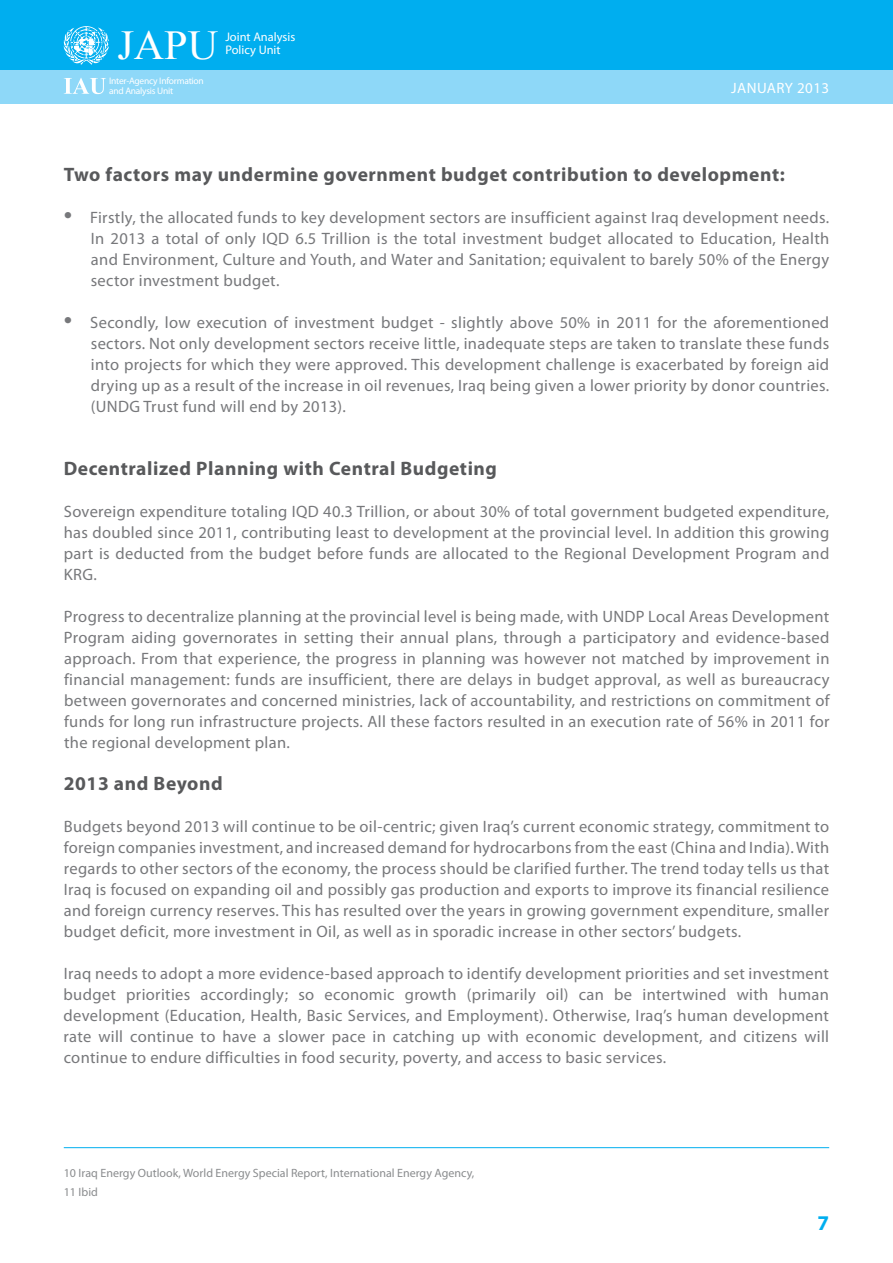
<style>
.page{position:relative;width:893px;height:1263px;background:#fff}
.page>*{position:absolute;margin:0;border:0;box-sizing:border-box;transform-origin:0 0}
.t1{font:42.15px "Mongolian Baiti";color:#fff}
.t2{font:30px "Myriad Pro";color:#77787b}
.t3{font:700 21px "Myriad Pro";color:#00aeef}
.t4{font:700 19.5px "Myriad Pro";letter-spacing:.03em;color:#58595b}
.t5{font:16.5px/21px "Myriad Pro";letter-spacing:.02em;color:#77787b;text-align:justify}
.t6{font:15px "Myriad Pro";letter-spacing:.03em;color:#fff}
.t7{font:12.45px "Myriad Pro";color:#fff}
.t8{font:12px/18.6px "Myriad Pro";color:#8a8c8e}
.t9{font:9.45px "Myriad Pro";letter-spacing:-.025em;color:#fff}
</style>
<div class="page">
<div style="left:0;top:0;width:893px;height:70px;background:#00aeef"></div>
<div style="left:0;top:70px;width:893px;height:33px;background:#8ed8f8"></div>
<svg style="left:64px;top:26px;width:45px;height:39px"></svg>
<svg style="left:64px;top:78px;width:42px;height:16px"></svg>
<hr style="left:64px;top:1147px;width:765px;height:1px;background:#00aeef">
<h1 class="t1" style="left:117px;top:22px;width:102px">JAPU</h1>
<p class="t7" style="left:225px;top:29px;width:71px">Joint Analysis</p>
<p class="t7" style="left:225px;top:42px;width:57px">Policy Unit</p>
<p class="t9" style="left:109px;top:75px;width:96px">Inter-Agency Information</p>
<p class="t9" style="left:109px;top:85px;width:66px">and Analysis Unit</p>
<p class="t6" style="left:731px;top:79px;width:99px">JANUARY 2013</p>
<p class="t4" style="left:64px;top:161px;width:722px">Two factors may undermine government budget contribution to development:</p>
<p class="t5" style="left:90px;top:206px;width:741px">Firstly, the allocated funds to key development sectors are insufficient against Iraq development needs.</p>
<h2 class="t2" style="left:64px;top:194px;width:10px">•</h2>
<h2 class="t2" style="left:64px;top:299px;width:10px">•</h2>
<p class="t5" style="left:91px;top:227px;width:740px">In 2013 a total of only IQD 6.5 Trillion is the total investment budget allocated to Education, Health and Environment, Culture and Youth, and Water and Sanitation; equivalent to barely 50% of the Energy sector investment budget.</p>
<p class="t5" style="left:90px;top:311px;width:740px">Secondly, low execution of investment budget - slightly above 50% in 2011 for the aforementioned</p>
<p class="t5" style="left:91px;top:332px;width:740px">sectors. Not only development sectors receive little, inadequate steps are taken to translate these funds into projects for which they were approved. This development challenge is exacerbated by foreign aid drying up as a result of the increase in oil revenues, Iraq being given a lower priority by donor countries. (UNDG Trust fund will end by 2013 .(</p>
<p class="t4" style="left:64px;top:455px;width:435px">Decentralized Planning with Central Budgeting</p>
<p class="t5" style="left:64px;top:500px;width:767px">Sovereign expenditure totaling IQD 40.3 Trillion, or about 30% of total government budgeted expenditure, has doubled since 2011, contributing least to development at the provincial level. In addition this growing part is deducted from the budget before funds are allocated to the Regional Development Program and KRG.</p>
<p class="t5" style="left:64px;top:605px;width:767px">Progress to decentralize planning at the provincial level is being made, with UNDP Local Areas Development Program aiding governorates in setting their annual plans, through a participatory and evidence-based approach. From that experience, the progress in planning was however not matched by improvement in financial management: funds are insufficient, there are delays in budget approval, as well as bureaucracy between governorates and concerned ministries, lack of accountability, and restrictions on commitment of funds for long run infrastructure projects. All these factors resulted in an execution rate of 56% in 2011 for the regional development plan.</p>
<p class="t4" style="left:64px;top:770px;width:160px">2013 and Beyond</p>
<p class="t5" style="left:64px;top:815px;width:767px">Budgets beyond 2013 will continue to be oil-centric; given Iraq s’ current economic strategy, commitment to foreign companies investment, and increased demand for hydrocarbons from the east (China and India .) With regards to other sectors of the economy, the process should be clarified further. The trend today tells us that Iraq is focused on expanding oil and possibly gas production and exports to improve its financial resilience and foreign currency reserves. This has resulted over the years in growing government expenditure, smaller budget deficit, more investment in Oil, as well as in sporadic increase in other sectors’ budgets.</p>
<p class="t5" style="left:64px;top:963px;width:767px;text-align:right">Iraq needs to adopt a more evidence-based approach to identify development priorities and set investment human</p>
<p class="t5" style="left:64px;top:984px;width:767px;text-align:left">budget<br>development (Education, Health, Basic Services, and Employment .) Otherwise, Iraq s’ human development rate will continue to have a slower pace in catching up with economic development, and citizens will continue to endure difficulties in food security, poverty, and access to basic services.</p>
<p class="t5" style="left:201px;top:984px;width:89px">accordingly;</p>
<p class="t5" style="left:405px;top:984px;width:53px">growth</p>
<p class="t5" style="left:467px;top:984px;width:71px">(primarily</p>
<p class="t5" style="left:546px;top:984px;width:24px">oil)</p>
<p class="t5" style="left:614px;top:984px;width:19px">be</p>
<p class="t5" style="left:642px;top:984px;width:86px">intertwined</p>
<p class="t5" style="left:737px;top:984px;width:33px">with</p>
<p class="t5" style="left:126px;top:984px;width:66px">priorities</p>
<p class="t5" style="left:324px;top:984px;width:72px">economic</p>
<p class="t5" style="left:298px;top:984px;width:17px">so</p>
<p class="t5" style="left:579px;top:984px;width:27px">can</p>
<p class="t8" style="left:64px;top:1163px;width:412px">10 Iraq Energy Outlook, World Energy Special Report, International Energy Agency,<br>11 Ibid</p>
<p class="t3" style="left:817px;top:1209px;width:13px">7</p>
</div>
